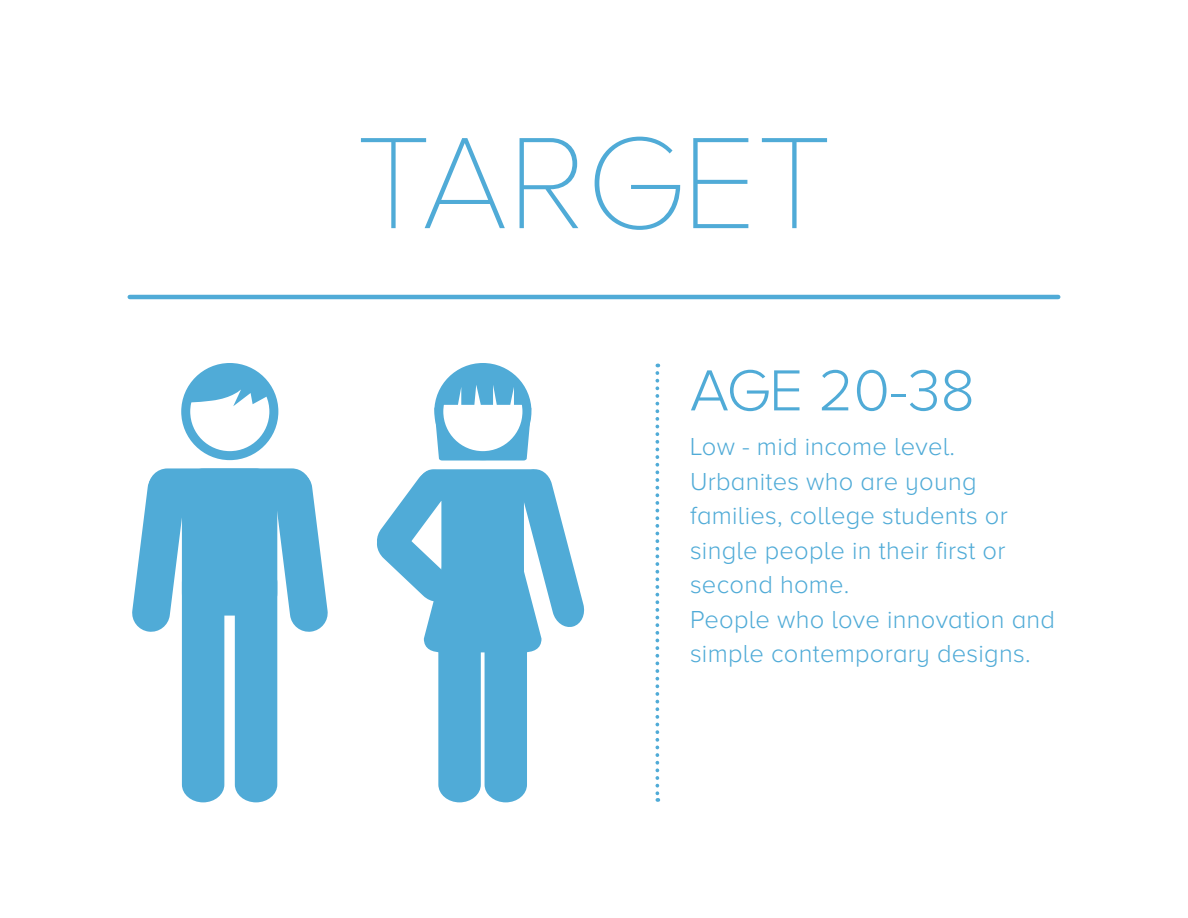
<style>
.page{position:relative;width:1188px;height:918px;background:#fff}
.page>*{position:absolute;margin:0;border:0;box-sizing:border-box;transform-origin:0 0}
.t1{font:100 135px "Proxima Nova A";color:#50abd7}
.t2{font:300 60px "Proxima Nova A";color:#50abd7}
.t3{font:300 25.5px/34.5px "Proxima Nova A";letter-spacing:.01em;color:#50abd7}
</style>
<div class="page">
<svg style="left:655px;top:373px;width:4px;height:429px"></svg>
<div style="left:182px;top:468px;width:95px;height:148px;background:#50abd7;border-radius:22px"></div>
<svg style="left:132px;top:469px;width:92px;height:333px"></svg>
<svg style="left:235px;top:469px;width:93px;height:333px"></svg>
<div style="left:181px;top:363px;width:97px;height:97px;border:9px solid #50abd7;border-radius:50%"></div>
<svg style="left:182px;top:363px;width:89px;height:43px"></svg>
<svg style="left:377px;top:469px;width:208px;height:333px"></svg>
<svg style="left:434px;top:366px;width:97px;height:95px"></svg>
<hr style="left:130px;top:295px;width:928px;height:4px;background:#50abd7">
<h1 class="t1" style="left:356px;top:110px;width:478px">TARGET</h1>
<h2 class="t2" style="left:690px;top:357px;width:286px">AGE 20-38</h2>
<p class="t3" style="left:690px;top:429px;width:367px">Low - mid income level.<br>Urbanites who are young families, college students or single people in their first or second home.<br>People who love innovation and simple contemporary designs.</p>
</div>
